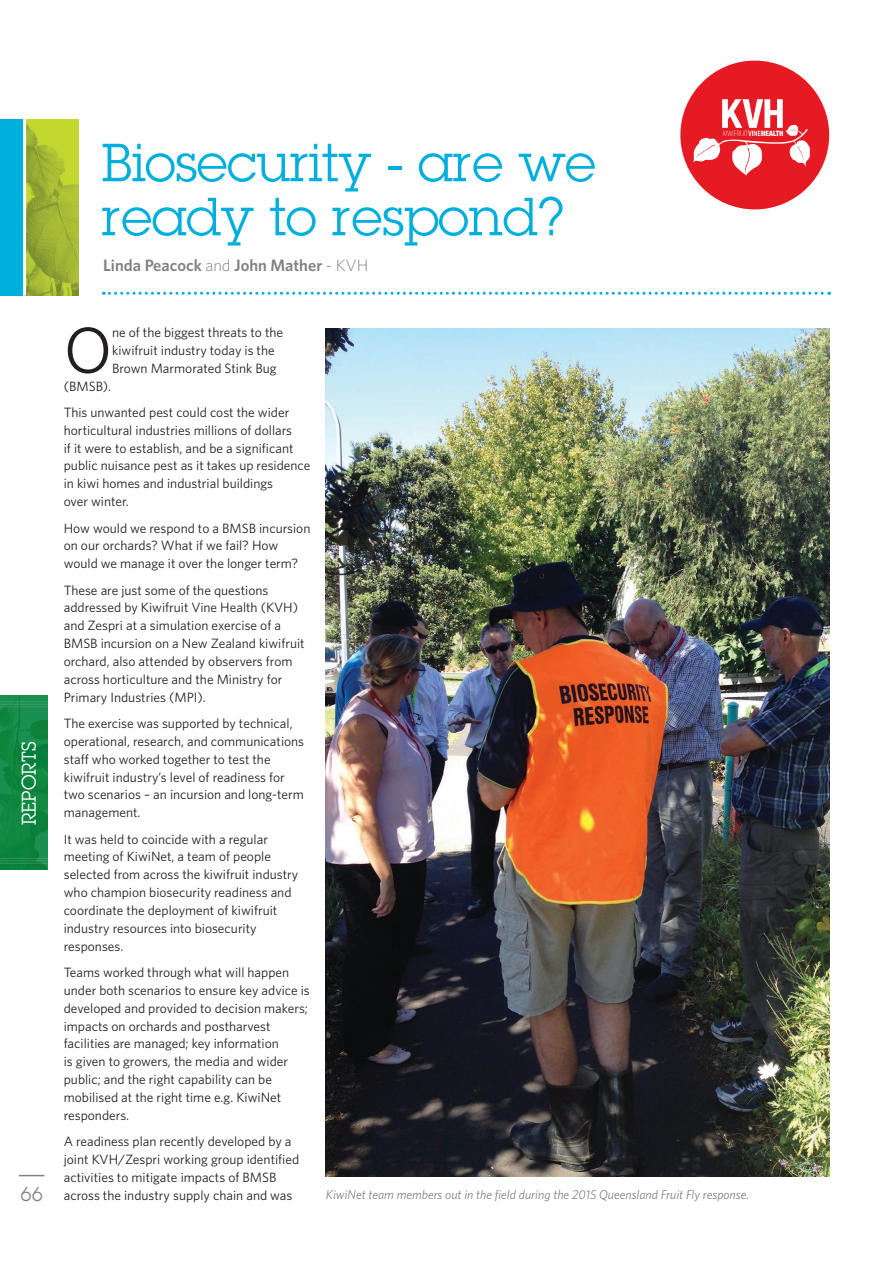
<style>
.page{position:relative;width:893px;height:1263px;background:#fff}
.page>*{position:absolute;margin:0;border:0;box-sizing:border-box;transform-origin:0 0}
.t1{font:64.8px "Whitney";color:#231f20}
.t2{font:52.5px/54px "Lubalin Graph";letter-spacing:-.005em;color:#00afdc}
.t3{font:19.5px "Lubalin Graph";color:#fff}
.t4{font:19.5px "Lubalin Graph";color:#808285}
.t5{font:600 16.5px "Whitney";color:#808285}
.t6{font:13.5px/17.9px "Whitney";color:#231f20}
.t7{font:italic 12.75px "Whitney";color:#808285}
.s1{font-weight:300}
</style>
<div class="page">
<svg style="left:19px;top:1175px;width:25px;height:1px"></svg>
<div style="left:0;top:695px;width:48px;height:174px;background:linear-gradient(to right,#108843,#118744)"></div>
<hr style="left:0;top:858px;width:48px;height:1px;background:#bfdac6">
<hr style="left:0;top:860px;width:48px;height:1px;background:#bfdac6">
<hr style="left:0;top:863px;width:48px;height:1px;background:#bfdac6">
<hr style="left:0;top:701px;width:48px;height:1px;background:#bfdac6">
<hr style="left:0;top:704px;width:48px;height:1px;background:#bfdac6">
<hr style="left:0;top:706px;width:48px;height:1px;background:#bfdac6">
<div style="left:0;top:119px;width:24px;height:176px;background:#00afdc"></div>
<img style="left:26px;top:119px;width:53px;height:176px">
<hr style="left:23px;top:118px;width:3px;height:178px;background:#fff">
<svg style="left:103px;top:292px;width:727px;height:3px"></svg>
<div style="left:680px;top:61px;width:149px;height:148px;background:#e51a23;border-radius:50%"></div>
<svg style="left:693px;top:99px;width:117px;height:77px"></svg>
<img style="left:325px;top:328px;width:504px;height:848px">
<h2 class="t2" style="left:101px;top:135px;width:496px">Biosecurity - are we ready to respond?</h2>
<p class="t5" style="left:103px;top:254px;width:267px">Linda Peacock <span class="s1">and</span> John Mather <span class="s1">- KVH</span></p>
<h3 class="t3" style="left:17px;top:825px;width:85px;rotate:-90deg">REPORTS</h3>
<h3 class="t4" style="left:21px;top:1182px;width:24px">66</h3>
<h1 class="t1" style="left:64px;top:307px;width:50px">O</h1>
<p class="t6" style="left:112px;top:323px;width:173px">ne of the biggest threats to the kiwifruit industry today is the<br>Brown Marmorated Stink Bug</p>
<p class="t6" style="left:64px;top:372px;width:227px;line-height:26.4px">(BMSB).<br>This unwanted pest could cost the wider</p>
<p class="t6" style="left:64px;top:421px;width:248px">horticultural industries millions of dollars<br>if it were to establish, and be a significant public nuisance pest as it takes up residence in kiwi homes and industrial buildings<br>over winter.</p>
<p class="t6" style="left:64px;top:518px;width:248px">How would we respond to a BMSB incursion on our orchards? What if we fail? How would we manage it over the longer term?</p>
<p class="t6" style="left:64px;top:581px;width:242px">These are just some of the questions addressed by Kiwifruit Vine Health (KVH) and Zespri at a simulation exercise of a BMSB incursion on a New Zealand kiwifruit orchard, also attended by observers from across horticulture and the Ministry for Primary Industries (MPI).</p>
<p class="t6" style="left:64px;top:714px;width:242px">The exercise was supported by technical, operational, research, and communications staff who worked together to test the kiwifruit industry’s level of readiness for two scenarios – an incursion and long-term management.</p>
<p class="t6" style="left:64px;top:830px;width:236px">It was held to coincide with a regular meeting of KiwiNet, a team of people selected from across the kiwifruit industry who champion biosecurity readiness and coordinate the deployment of kiwifruit industry resources into biosecurity responses.</p>
<p class="t6" style="left:64px;top:963px;width:247px">Teams worked through what will happen under both scenarios to ensure key advice is developed and provided to decision makers; impacts on orchards and postharvest facilities are managed; key information<br>is given to growers, the media and wider public; and the right capability can be mobilised at the right time e.g. KiwiNet responders.</p>
<p class="t6" style="left:64px;top:1132px;width:237px">A readiness plan recently developed by a joint KVH/Zespri working group identified activities to mitigate impacts of BMSB across the industry supply chain and was</p>
<p class="t7" style="left:326px;top:1186px;width:425px">KiwiNet team members out in the field during the 2015 Queensland Fruit Fly response.</p>
</div>
